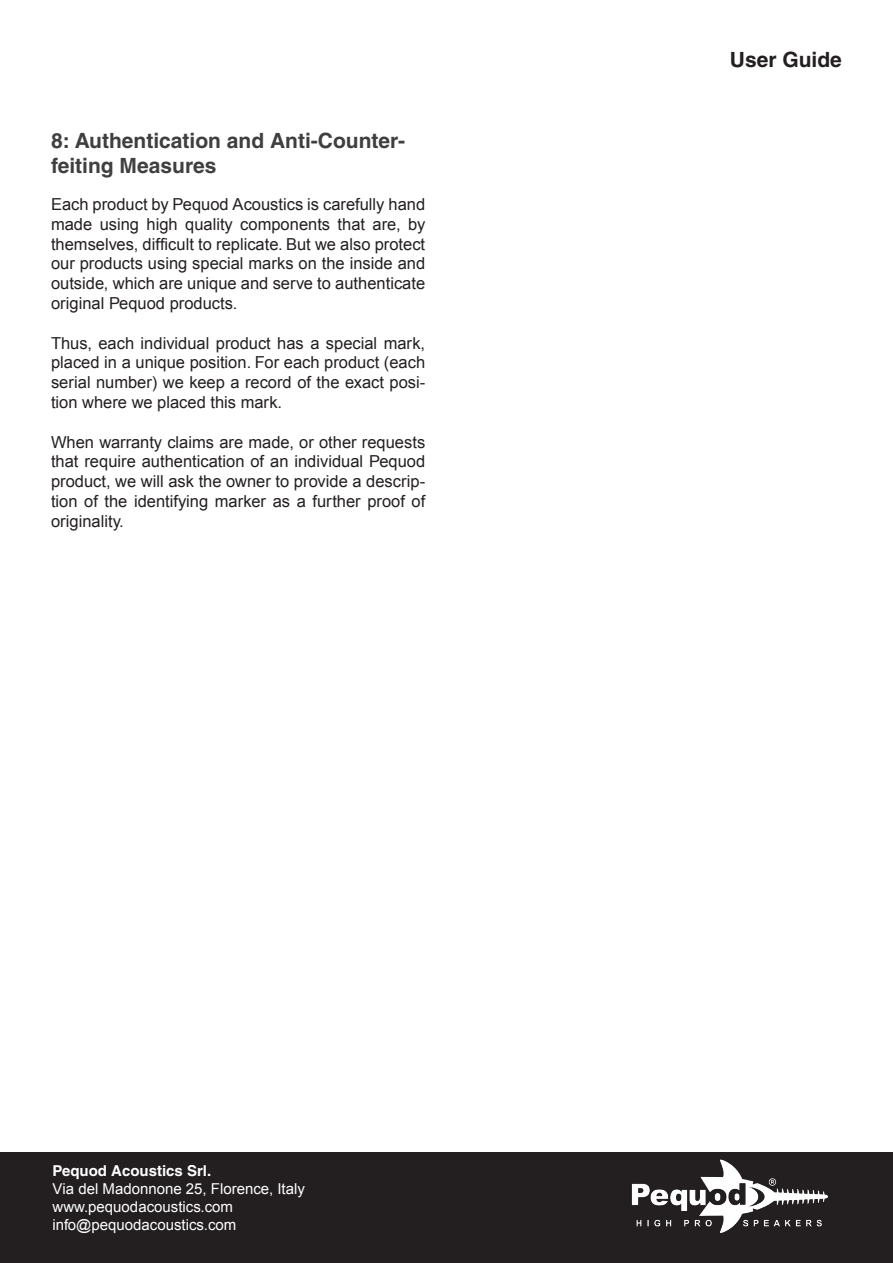
<style>
.page{position:relative;width:893px;height:1263px;background:#fff}
.page>*{position:absolute;margin:0;border:0;box-sizing:border-box;transform-origin:0 0}
.t1{font:700 21px/25.2px "Helvetica CE";color:#3f3f3f}
.t2{font:700 21px "Helvetica CE";color:#231f20}
.t3{font:16.5px/19.8px "Arial";color:#231f20;text-align:justify}
.t4{font:15px/18px "Arial";color:#fff}
.t5{font:700 15px "Helvetica CE";color:#fff}
</style>
<div class="page">
<div style="left:0;top:1152px;width:893px;height:111px;background:#231f20"></div>
<img style="left:631px;top:1159px;width:197px;height:74px">
<p class="t1" style="left:51px;top:127px;width:355px">8: Authentication and Anti-Counter&shy;feiting Measures</p>
<p class="t3" style="left:51px;top:194px;width:376px">Each product by Pequod Acoustics is carefully hand made using high quality components that are, by themselves, difficult to replicate. But we also protect our products using special marks on the inside and outside, which are unique and serve to authenticate original Pequod products.</p>
<p class="t3" style="left:51px;top:333px;width:376px">Thus, each individual product has a special mark, placed in a unique position. For each product (each serial number) we keep a record of the exact posi&shy;tion where we placed this mark.</p>
<p class="t3" style="left:51px;top:432px;width:376px">When warranty claims are made, or other requests that require authentication of an individual Pequod product, we will ask the owner to provide a descrip&shy;tion of the identifying marker as a further proof of originality.</p>
<p class="t5" style="left:53px;top:1162px;width:160px">Pequod Acoustics Srl.</p>
<p class="t4" style="left:53px;top:1180px;width:254px">Via del Madonnone 25, Florence, Italy www.pequodacoustics.com info@pequodacoustics.com</p>
<p class="t2" style="left:730px;top:47px;width:114px">User Guide</p>
</div>
